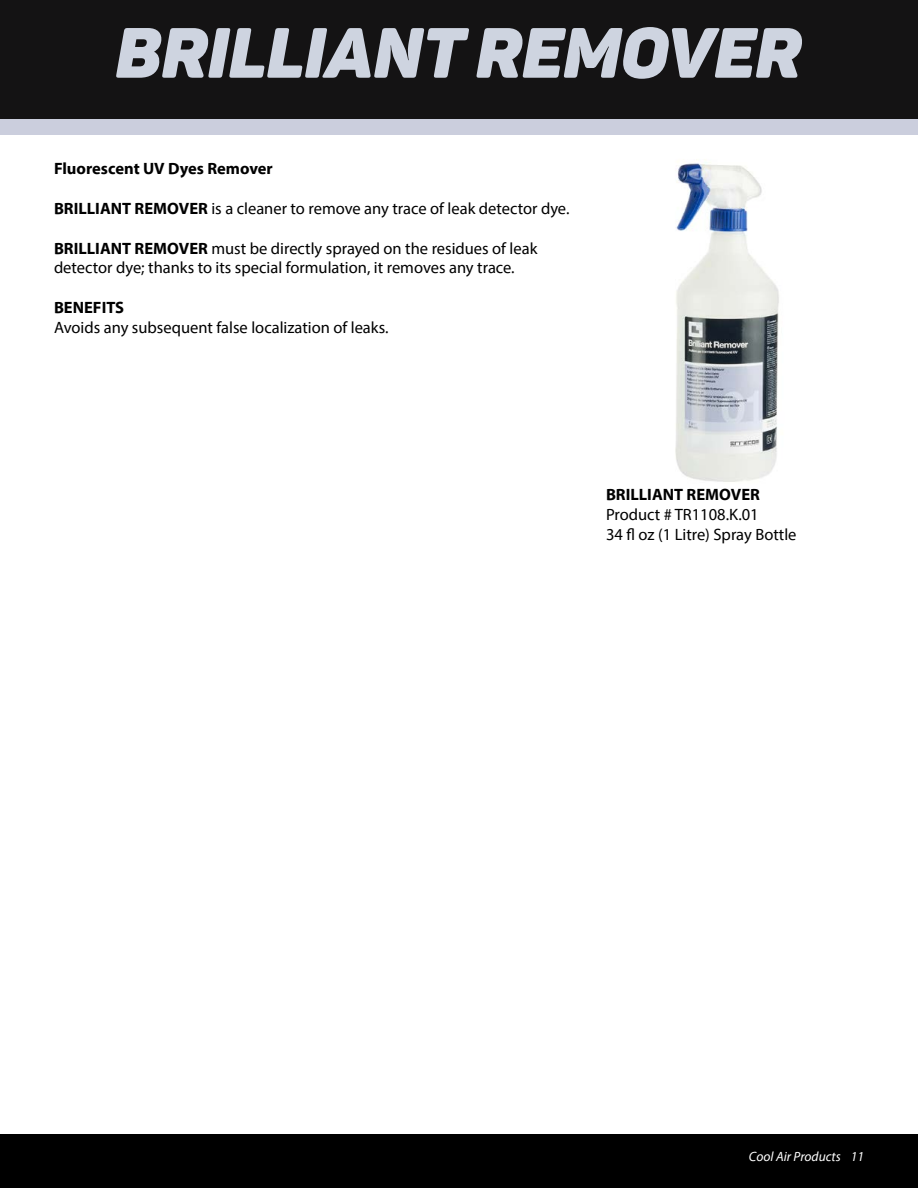
<style>
.page{position:relative;width:918px;height:1188px;background:#fff}
.page>*{position:absolute;margin:0;border:0;box-sizing:border-box;transform-origin:0 0}
.t1{font:69.9px "Panton Blackitalic Caps";color:#ced4e0}
.t2{font:16.5px/19.8px "Myriad Pro";color:#000}
.t3{font:700 16.5px "Myriad Pro";color:#000}
.t4{font:italic 13.5px "Myriad Pro";color:#fff}
.s1{font-weight:700}
</style>
<div class="page">
<div style="left:0;top:1134px;width:918px;height:54px;background:#000"></div>
<div style="left:0;top:0;width:918px;height:129px;background:#141314"></div>
<img style="left:675px;top:163px;width:104px;height:319px">
<div style="left:0;top:120px;width:918px;height:15px;background:#cbcedd"></div>
<h1 class="t1" style="left:116px;top:8px;width:688px">BRILLIANT REMOVER</h1>
<p class="t3" style="left:54px;top:158px;width:220px">Fluorescent UV Dyes Remover</p>
<p class="t2" style="left:54px;top:198px;width:517px"><span class="s1">BRILLIANT REMOVER</span> is a cleaner to remove any trace of leak detector dye.</p>
<p class="t2" style="left:54px;top:238px;width:485px"><span class="s1">BRILLIANT REMOVER</span> must be directly sprayed on the residues of leak detector dye; thanks to its special formulation, it removes any trace.</p>
<p class="t3" style="left:54px;top:297px;width:72px">BENEFITS</p>
<p class="t2" style="left:54px;top:317px;width:336px">Avoids any subsequent false localization of leaks.</p>
<p class="t3" style="left:606px;top:484px;width:155px">BRILLIANT REMOVER</p>
<p class="t2" style="left:606px;top:504px;width:192px">Product # TR1108.K.01<br>34 oz (1 Litre) Spray Bottle</p>
<p class="t4" style="left:749px;top:1148px;width:117px">Cool Air Products 11</p>
</div>
